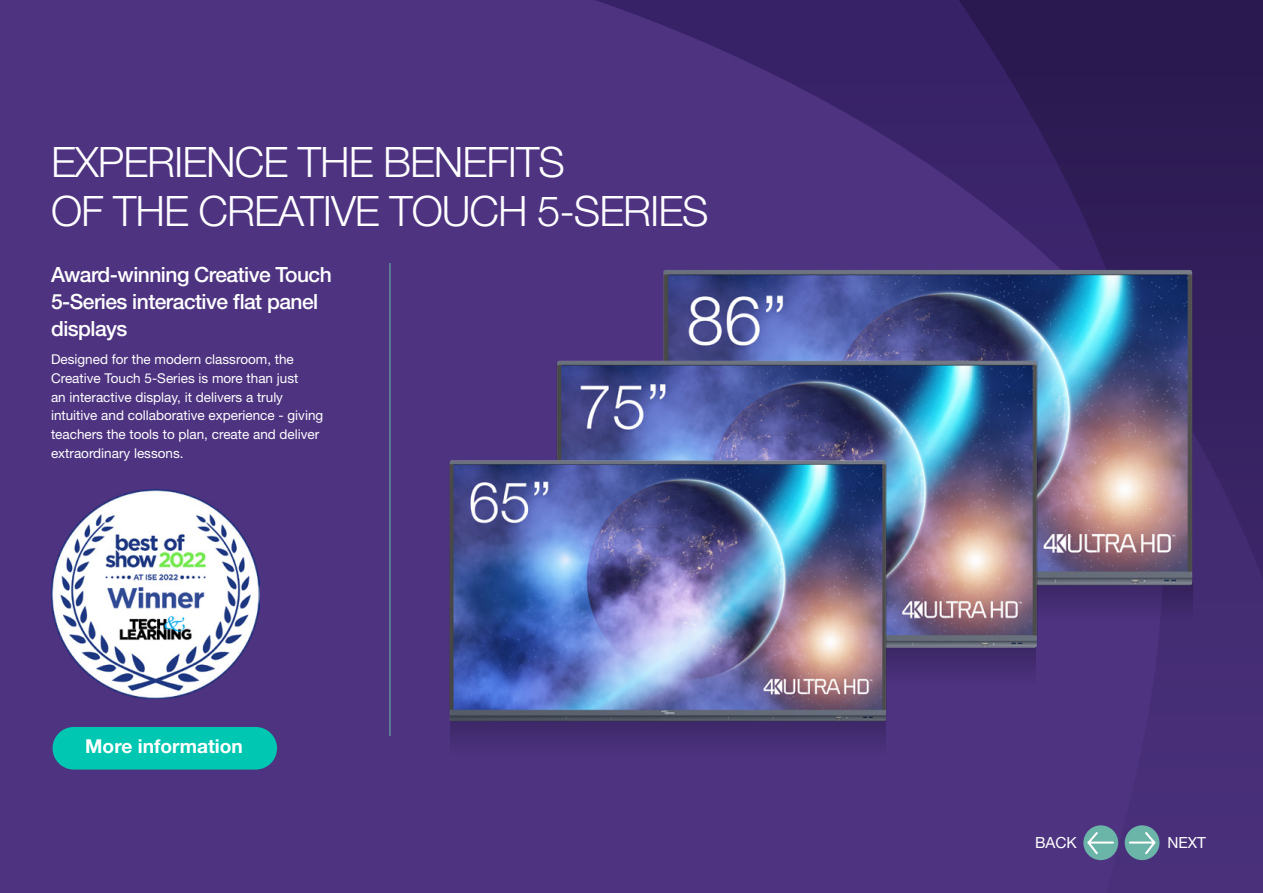
<style>
.page{position:relative;width:1263px;height:893px;background:#4e3381}
.page>*{position:absolute;margin:0;border:0;box-sizing:border-box;transform-origin:0 0}
.t1{font:300 42px/48.9px "Helvetica Neue LT Pro";letter-spacing:-.025em;color:#fff}
.t2{font:500 21px/27.3px "Helvetica Neue LT Pro";letter-spacing:-.025em;color:#fff}
.t3{font:700 19.2px "Helvetica Neue LT Pro";color:#fff}
.t4{font:15.3px "Helvetica Neue LT Pro";color:#fff}
.t5{font:13.5px/18.8px "Helvetica Neue LT Pro";color:#fff}
</style>
<div class="page">
<svg style="left:596px;top:0;width:137px;height:55px"></svg>
<svg style="left:733px;top:0;width:530px;height:861px"></svg>
<svg style="left:1072px;top:595px;width:121px;height:26px;fill:#442d73"></svg>
<img style="left:663px;top:180px;width:539px;height:415px">
<div style="left:600px;top:646px;width:436px;height:39px;background:#4b317c"></div>
<img style="left:556px;top:279px;width:516px;height:396px">
<img style="left:449px;top:387px;width:493px;height:359px">
<svg style="left:450px;top:717px;width:436px;height:38px;fill:#452e72"></svg>
<hr style="left:389px;top:263px;width:1px;height:473px;background:#6bb4a8">
<div style="left:1125px;top:825px;width:34px;height:35px;background:#6bb4a8;border-radius:50%"></div>
<svg style="left:1128px;top:830px;width:29px;height:26px"></svg>
<svg style="left:1083px;top:825px;width:35px;height:35px"></svg>
<svg style="left:1086px;top:830px;width:29px;height:26px"></svg>
<div style="left:53px;top:727px;width:224px;height:43px;background:#00c7b1;border-radius:21px"></div>
<img style="left:51px;top:490px;width:208px;height:208px">
<h1 class="t1" style="left:51px;top:136px;width:659px">EXPERIENCE THE BENEFITS<br>OF THE CREATIVE TOUCH 5-SERIES</h1>
<h2 class="t2" style="left:51px;top:260px;width:282px">Award-winning Creative Touch<br>5-Series interactive flat panel displays</h2>
<p class="t5" style="left:51px;top:350px;width:274px">Designed for the modern classroom, the Creative Touch 5-Series is more than just<br>an interactive display, it delivers a truly intuitive and collaborative experience - giving teachers the tools to plan, create and deliver extraordinary lessons.</p>
<h3 class="t3" style="left:85px;top:735px;width:159px">More information</h3>
<p class="t4" style="left:1035px;top:833px;width:43px">BACK</p>
<p class="t4" style="left:1167px;top:833px;width:40px">NEXT</p>
</div>
